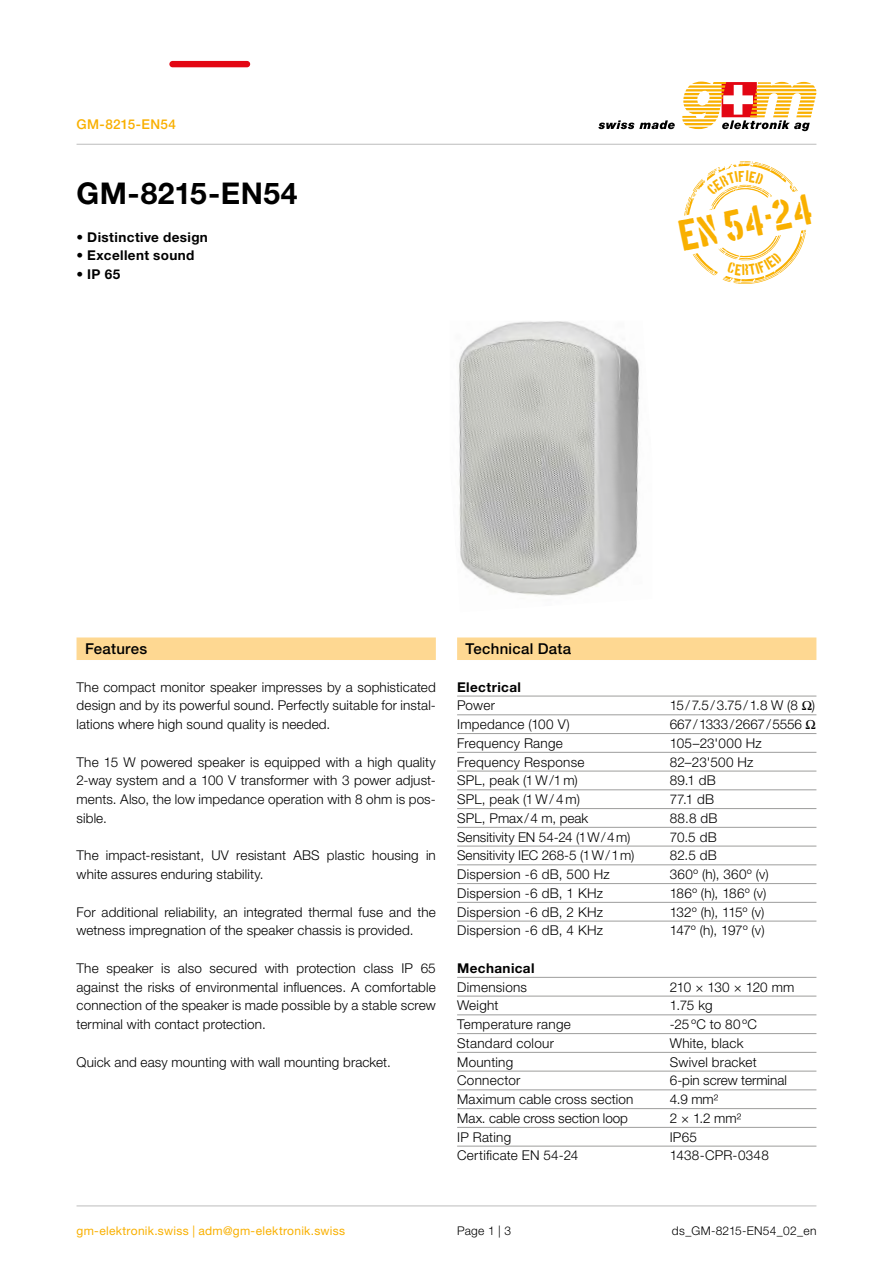
<style>
.page{position:relative;width:893px;height:1263px;background:#fff}
.page>*{position:absolute;margin:0;border:0;box-sizing:border-box;transform-origin:0 0}
.t1{font:34.35px "Boston Traffic";color:#f9b000}
.t2{font:700 30px "Helvetica Neue LT";letter-spacing:.015em;color:#000}
.t3{font:500 15px "Helvetica Neue LT";letter-spacing:.02em;color:#000}
.t4{font:300 13.5px/18.8px "Helvetica Neue LT";letter-spacing:.01em;color:#000;text-align:justify}
.t5{font:700 13.5px "Helvetica Neue LT";letter-spacing:.03em;color:#000}
.t6{font:300 13.5px "Helvetica Neue LT";letter-spacing:-.02em;color:#000}
.t7{font:300 13.5px "Helvetica Neue LT";letter-spacing:-.03em;color:#000}
.t8{font:500 13.5px "Helvetica Neue LT";letter-spacing:.025em;color:#f9b000}
.t9{font:12px "Helvetica Neue LT";letter-spacing:.02em;color:#f9b000}
.t10{font:300 12px "Helvetica Neue LT";letter-spacing:.02em;color:#000}
</style>
<div class="page">
<hr style="left:77px;top:1206px;width:739px;height:1px;background:#bcbcbc">
<svg style="left:682px;top:82px;width:134px;height:49px"></svg>
<svg style="left:598px;top:120px;width:77px;height:9px"></svg>
<hr style="left:77px;top:144px;width:739px;height:1px;background:#bcbcbc">
<img style="left:458px;top:321px;width:182px;height:275px">
<div style="left:169px;top:61px;width:81px;height:6px;background:#e30613;border-radius:3px"></div>
<div style="left:77px;top:637px;width:359px;height:23px;background:#fed892"></div>
<div style="left:457px;top:637px;width:359px;height:23px;background:#fed892"></div>
<hr style="left:457px;top:696px;width:359px;height:1px;background:#9d9d9c">
<hr style="left:457px;top:714px;width:359px;height:1px;background:#9d9d9c">
<hr style="left:457px;top:733px;width:359px;height:1px;background:#9d9d9c">
<hr style="left:457px;top:752px;width:359px;height:1px;background:#9d9d9c">
<hr style="left:457px;top:771px;width:359px;height:1px;background:#9d9d9c">
<hr style="left:457px;top:789px;width:359px;height:1px;background:#9d9d9c">
<hr style="left:457px;top:808px;width:359px;height:1px;background:#9d9d9c">
<hr style="left:457px;top:827px;width:359px;height:1px;background:#9d9d9c">
<hr style="left:457px;top:846px;width:359px;height:1px;background:#9d9d9c">
<hr style="left:457px;top:864px;width:359px;height:1px;background:#9d9d9c">
<hr style="left:457px;top:883px;width:359px;height:1px;background:#9d9d9c">
<hr style="left:457px;top:902px;width:359px;height:1px;background:#9d9d9c">
<hr style="left:457px;top:921px;width:359px;height:1px;background:#9d9d9c">
<hr style="left:457px;top:977px;width:359px;height:1px;background:#9d9d9c">
<hr style="left:457px;top:996px;width:359px;height:1px;background:#9d9d9c">
<hr style="left:457px;top:1014px;width:359px;height:1px;background:#9d9d9c">
<hr style="left:457px;top:1033px;width:359px;height:1px;background:#9d9d9c">
<hr style="left:457px;top:1052px;width:359px;height:1px;background:#9d9d9c">
<hr style="left:457px;top:1071px;width:359px;height:1px;background:#9d9d9c">
<hr style="left:457px;top:1089px;width:359px;height:1px;background:#9d9d9c">
<hr style="left:457px;top:1108px;width:359px;height:1px;background:#9d9d9c">
<hr style="left:457px;top:1127px;width:359px;height:1px;background:#9d9d9c">
<hr style="left:457px;top:1146px;width:359px;height:1px;background:#9d9d9c">
<svg style="left:684px;top:161px;width:114px;height:55px"></svg>
<svg style="left:693px;top:230px;width:113px;height:54px"></svg>
<p class="t8" style="left:77px;top:116px;width:101px">GM-8215-EN54</p>
<h2 class="t2" style="left:77px;top:175px;width:223px">GM-8215-EN54</h2>
<p class="t5" style="left:77px;top:228px;width:133px">• Distinctive design</p>
<p class="t5" style="left:77px;top:247px;width:119px">• Excellent sound</p>
<p class="t5" style="left:77px;top:266px;width:45px">• IP 65</p>
<h1 class="t1" style="left:678px;top:221px;width:137px;rotate:-12deg">EN 54-24</h1>
<p class="t3" style="left:85px;top:640px;width:64px">Features</p>
<p class="t4" style="left:77px;top:677px;width:361px">The compact monitor speaker impresses by a sophisticated design and by its powerful sound. Perfectly suitable for instal&shy;lations where high sound quality is needed.</p>
<p class="t4" style="left:77px;top:752px;width:361px">The 15 W powered speaker is equipped with a high quality 2-way system and a 100 V transformer with 3 power adjust&shy;ments. Also, the low impedance operation with 8 ohm is pos&shy;sible.</p>
<p class="t4" style="left:77px;top:846px;width:361px">The impact-resistant, UV resistant ABS plastic housing in white assures enduring stability.</p>
<p class="t4" style="left:77px;top:902px;width:361px">For additional reliability, an integrated thermal fuse and the wetness impregnation of the speaker chassis is provided.</p>
<p class="t4" style="left:77px;top:958px;width:361px">The speaker is also secured with protection class IP 65 against the risks of environmental influences. A comfortable connection of the speaker is made possible by a stable screw terminal with contact protection.</p>
<p class="t4" style="left:77px;top:1052px;width:316px">Quick and easy mounting with wall mounting bracket.</p>
<p class="t3" style="left:466px;top:640px;width:107px">Technical Data</p>
<p class="t5" style="left:457px;top:678px;width:65px">Electrical</p>
<p class="t4" style="left:457px;top:696px;width:39px">Power</p>
<p class="t4" style="left:670px;top:696px;width:147px">15/7.5/3.75/1.8 W (8 Ω)</p>
<p class="t4" style="left:457px;top:715px;width:114px">Impedance (100 V)</p>
<p class="t4" style="left:670px;top:715px;width:148px">667/1333/2667/5556 Ω</p>
<p class="t4" style="left:457px;top:733px;width:107px">Frequency Range</p>
<p class="t4" style="left:670px;top:733px;width:94px">105–23'000 Hz</p>
<p class="t4" style="left:457px;top:752px;width:129px">Frequency Response</p>
<p class="t4" style="left:670px;top:752px;width:85px">82–23'500 Hz</p>
<p class="t4" style="left:457px;top:771px;width:122px">SPL, peak (1W/1 m)</p>
<p class="t4" style="left:670px;top:771px;width:48px">89.1 dB</p>
<p class="t4" style="left:457px;top:790px;width:124px">SPL, peak (1W/ 4 m)</p>
<p class="t4" style="left:670px;top:790px;width:46px">77.1 dB</p>
<p class="t4" style="left:457px;top:808px;width:133px">SPL, Pmax/4 m, peak</p>
<p class="t4" style="left:670px;top:808px;width:49px">88.8 dB</p>
<p class="t4" style="left:457px;top:827px;width:175px">Sensitivity EN 54-24 (1W/4m)</p>
<p class="t4" style="left:670px;top:827px;width:49px">70.5 dB</p>
<p class="t4" style="left:457px;top:846px;width:179px">Sensitivity IEC 268-5 (1W/1m)</p>
<p class="t4" style="left:670px;top:846px;width:49px">82.5 dB</p>
<p class="t4" style="left:457px;top:865px;width:154px">Dispersion -6 dB, 500 Hz</p>
<p class="t4" style="left:670px;top:865px;width:100px">360º (h), 360º (v)</p>
<p class="t4" style="left:457px;top:883px;width:148px">Dispersion -6 dB, 1 KHz</p>
<p class="t4" style="left:670px;top:883px;width:98px">186º (h), 186º (v)</p>
<p class="t4" style="left:457px;top:902px;width:148px">Dispersion -6 dB, 2 KHz</p>
<p class="t6" style="left:670px;top:903px;width:96px">132º (h), 115º (v)</p>
<p class="t4" style="left:457px;top:921px;width:148px">Dispersion -6 dB, 4 KHz</p>
<p class="t7" style="left:670px;top:922px;width:96px">147º (h), 197º (v)</p>
<p class="t5" style="left:457px;top:960px;width:79px">Mechanical</p>
<p class="t4" style="left:457px;top:977px;width:72px">Dimensions</p>
<p class="t6" style="left:670px;top:978px;width:126px">210 × 130 × 120 mm</p>
<p class="t4" style="left:457px;top:996px;width:43px">Weight</p>
<p class="t4" style="left:670px;top:996px;width:44px">1.75 kg</p>
<p class="t4" style="left:457px;top:1015px;width:115px">Temperature range</p>
<p class="t4" style="left:670px;top:1015px;width:89px">-25 ºC to 80 ºC</p>
<p class="t4" style="left:457px;top:1033px;width:98px">Standard colour</p>
<p class="t4" style="left:670px;top:1033px;width:75px">White, black</p>
<p class="t4" style="left:457px;top:1052px;width:58px">Mounting</p>
<p class="t4" style="left:670px;top:1052px;width:89px">Swivel bracket</p>
<p class="t4" style="left:457px;top:1071px;width:65px">Connector</p>
<p class="t4" style="left:670px;top:1071px;width:119px">6-pin screw terminal</p>
<p class="t4" style="left:457px;top:1090px;width:178px">Maximum cable cross section</p>
<p class="t4" style="left:670px;top:1090px;width:50px">4.9 mm²</p>
<p class="t4" style="left:457px;top:1108px;width:172px">Max. cable cross section loop</p>
<p class="t4" style="left:670px;top:1108px;width:73px">2 × 1.2 mm²</p>
<p class="t4" style="left:457px;top:1127px;width:56px">IP Rating</p>
<p class="t4" style="left:670px;top:1127px;width:29px">IP65</p>
<p class="t4" style="left:457px;top:1146px;width:123px">Certificate EN 54-24</p>
<p class="t4" style="left:670px;top:1146px;width:101px">1438-CPR-0348</p>
<p class="t9" style="left:77px;top:1224px;width:270px">gm-elektronik.swiss | adm@gm-elektronik.swiss</p>
<p class="t10" style="left:457px;top:1224px;width:56px">Page 1 | 3</p>
<p class="t10" style="left:672px;top:1224px;width:146px">ds_GM-8215-EN54_02_en</p>
</div>
